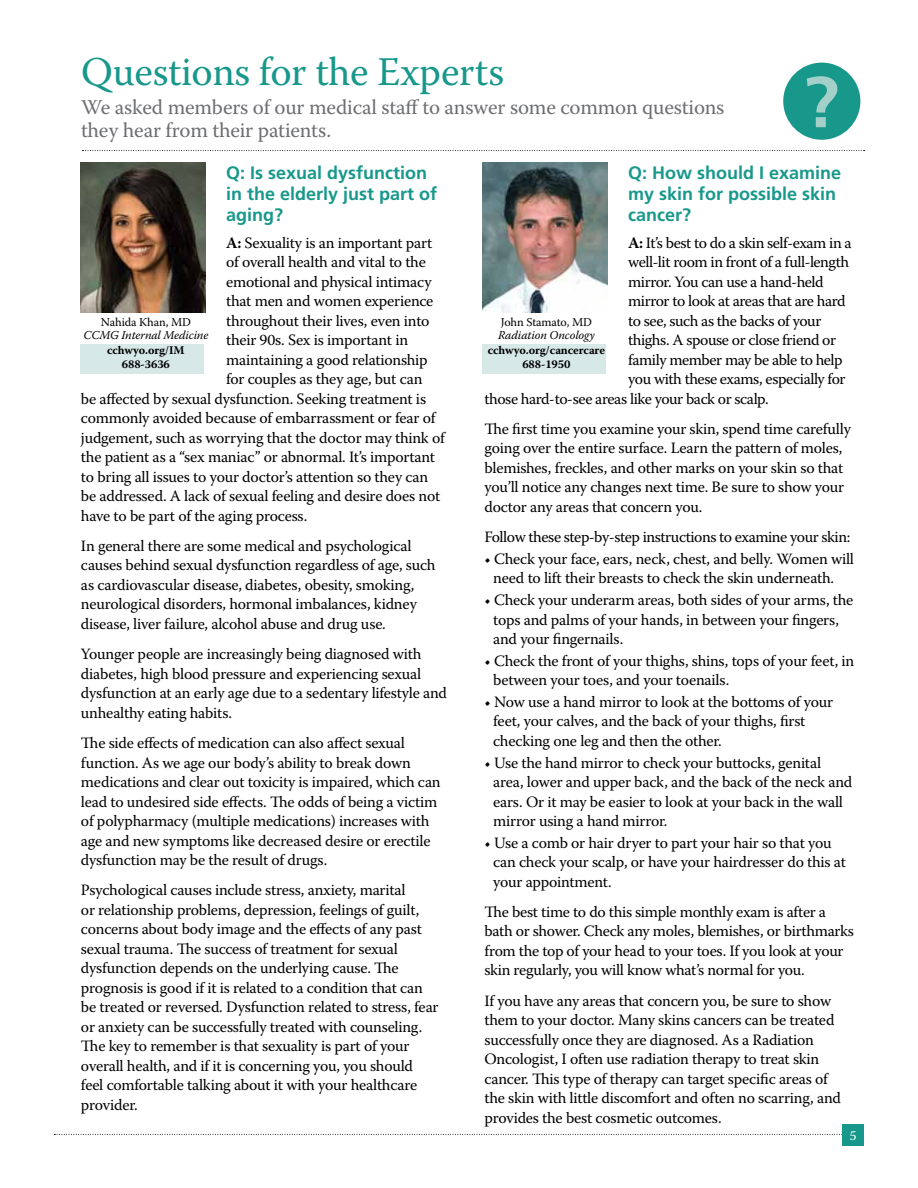
<style>
.page{position:relative;width:918px;height:1188px;background:#fff}
.page>*{position:absolute;margin:0;border:0;box-sizing:border-box;transform-origin:0 0}
.t1{font:700 71.85px "Frutiger";color:#a3d0c8}
.t2{font:40.5px "Warnock Pro";letter-spacing:-.01em;color:#18988b}
.t3{font:21px/22.5px "Warnock Pro";letter-spacing:-.01em;color:#6d6e71}
.t4{font:700 18px/21px "Frutiger";color:#18988b}
.t5{font:15.75px/19.5px "Warnock Pro";letter-spacing:-.015em;color:#000}
.t6{font:13.5px "Warnock Pro";color:#fff}
.t7{font:italic 12px "Warnock Pro";letter-spacing:-.01em;color:#000}
.t8{font:12px "Warnock Pro";letter-spacing:-.01em;color:#000}
.t9{font:700 11.7px/13.5px "Warnock Pro";letter-spacing:-.01em;color:#000;text-align:center}
.s1{font-weight:700}
</style>
<div class="page">
<div style="left:80px;top:345px;width:124px;height:29px;background:#d6e9e6"></div>
<div style="left:483px;top:345px;width:123px;height:29px;background:#d6e9e6"></div>
<svg style="left:54px;top:1134px;width:788px;height:1px"></svg>
<div style="left:842px;top:1124px;width:22px;height:22px;background:#18988b"></div>
<svg style="left:82px;top:150px;width:783px;height:1px"></svg>
<img style="left:483px;top:163px;width:125px;height:149px">
<div style="left:783px;top:63px;width:77px;height:77px;background:#18988b;border-radius:50%"></div>
<img style="left:81px;top:163px;width:125px;height:149px">
<h2 class="t2" style="left:81px;top:47px;width:425px">Questions for the Experts</h2>
<h3 class="t3" style="left:81px;top:96px;width:645px">We asked members of our medical staff to answer some common questions they hear from their patients.</h3>
<p class="t4" style="left:226px;top:163px;width:213px">Q: Is sexual dysfunction in the elderly just part of aging?</p>
<p class="t5" style="left:226px;top:232px;width:208px"><span class="s1">A:</span> Sexuality is an important part</p>
<p class="t5" style="left:226px;top:252px;width:201px">of overall health and vital to the</p>
<p class="t5" style="left:226px;top:271px;width:207px">emotional and physical intimacy</p>
<p class="t5" style="left:226px;top:291px;width:209px">that men and women experience</p>
<p class="t5" style="left:226px;top:310px;width:205px">throughout their lives, even into</p>
<p class="t5" style="left:226px;top:330px;width:184px">their 90s. Sex is important in</p>
<p class="t5" style="left:226px;top:349px;width:203px">maintaining a good relationship</p>
<p class="t5" style="left:226px;top:369px;width:198px">for couples as they age, but can</p>
<p class="t5" style="left:81px;top:388px;width:347px">be affected by sexual dysfunction. Seeking treatment is</p>
<p class="t5" style="left:81px;top:408px;width:356px">commonly avoided because of embarrassment or fear of</p>
<p class="t5" style="left:81px;top:427px;width:365px">judgement, such as worrying that the doctor may think of</p>
<p class="t5" style="left:81px;top:447px;width:356px">the patient as a “sex maniac” or abnormal. It’s important</p>
<p class="t5" style="left:81px;top:466px;width:349px">to bring all issues to your doctor’s attention so they can</p>
<p class="t5" style="left:81px;top:486px;width:361px">be addressed. A lack of sexual feeling and desire does not</p>
<p class="t5" style="left:81px;top:505px;width:228px">have to be part of the aging process.</p>
<p class="t5" style="left:81px;top:536px;width:356px">In general there are some medical and psychological causes behind sexual dysfunction regardless of age, such as cardiovascular disease, diabetes, obesity, smoking, neurological disorders, hormonal imbalances, kidney disease, liver failure, alcohol abuse and drug use.</p>
<p class="t5" style="left:81px;top:644px;width:368px">Younger people are increasingly being diagnosed with diabetes, high blood pressure and experiencing sexual dysfunction at an early age due to a sedentary lifestyle and unhealthy eating habits.</p>
<p class="t5" style="left:81px;top:733px;width:361px">The side effects of medication can also affect sexual function. As we age our body’s ability to break down medications and clear out toxicity is impaired, which can lead to undesired side effects. The odds of being a victim of polypharmacy (multiple medications) increases with age and new symptoms like decreased desire or erectile dysfunction may be the result of drugs.</p>
<p class="t5" style="left:81px;top:880px;width:359px">Psychological causes include stress, anxiety, marital<br>or relationship problems, depression, feelings of guilt, concerns about body image and the effects of any past sexual trauma. The success of treatment for sexual dysfunction depends on the underlying cause. The prognosis is good if it is related to a condition that can be treated or reversed. Dysfunction related to stress, fear or anxiety can be successfully treated with counseling.<br>The key to remember is that sexuality is part of your overall health, and if it is concerning you, you should feel comfortable talking about it with your healthcare provider.</p>
<h1 class="t1" style="left:803px;top:60px;width:37px">?</h1>
<p class="t4" style="left:628px;top:163px;width:215px">Q: How should I examine my skin for possible skin cancer?</p>
<p class="t5" style="left:628px;top:232px;width:225px"><span class="s1">A:</span> It’s best to do a skin self-exam in a</p>
<p class="t5" style="left:628px;top:252px;width:223px">well-lit room in front of a full-length</p>
<p class="t5" style="left:628px;top:271px;width:197px">mirror. You can use a hand-held</p>
<p class="t5" style="left:628px;top:291px;width:219px">mirror to look at areas that are hard</p>
<p class="t5" style="left:628px;top:310px;width:195px">to see, such as the backs of your</p>
<p class="t5" style="left:628px;top:330px;width:209px">thighs. A spouse or close friend or</p>
<p class="t5" style="left:628px;top:349px;width:216px">family member may be able to help</p>
<p class="t5" style="left:628px;top:369px;width:219px">you with these exams, especially for</p>
<p class="t5" style="left:485px;top:388px;width:286px">those hard-to-see areas like your back or scalp.</p>
<p class="t5" style="left:485px;top:419px;width:368px">The first time you examine your skin, spend time carefully going over the entire surface. Learn the pattern of moles, blemishes, freckles, and other marks on your skin so that you’ll notice any changes next time. Be sure to show your doctor any areas that concern you.</p>
<p class="t5" style="left:485px;top:527px;width:367px">Follow these step-by-step instructions to examine your skin:</p>
<p class="t5" style="left:493px;top:549px;width:362px;text-indent:-9px">• Check your face, ears, neck, chest, and belly. Women will need to lift their breasts to check the skin underneath.</p>
<p class="t5" style="left:493px;top:590px;width:362px;text-indent:-9px">• Check your underarm areas, both sides of your arms, the tops and palms of your hands, in between your fingers, and your fingernails.</p>
<p class="t5" style="left:493px;top:651px;width:363px;text-indent:-9px">• Check the front of your thighs, shins, tops of your feet, in between your toes, and your toenails.</p>
<p class="t5" style="left:493px;top:692px;width:342px;text-indent:-9px">• Now use a hand mirror to look at the bottoms of your feet, your calves, and the back of your thighs, first checking one leg and then the other.</p>
<p class="t5" style="left:493px;top:752px;width:361px;text-indent:-9px">• Use the hand mirror to check your buttocks, genital area, lower and upper back, and the back of the neck and ears. Or it may be easier to look at your back in the wall mirror using a hand mirror.</p>
<p class="t5" style="left:493px;top:832px;width:354px;text-indent:-9px">• Use a comb or hair dryer to part your hair so that you can check your scalp, or have your hairdresser do this at your appointment.</p>
<p class="t5" style="left:485px;top:902px;width:371px">The best time to do this simple monthly exam is after a bath or shower. Check any moles, blemishes, or birthmarks from the top of your head to your toes. If you look at your skin regularly, you will know what’s normal for you.</p>
<p class="t5" style="left:485px;top:991px;width:358px">If you have any areas that concern you, be sure to show them to your doctor. Many skins cancers can be treated successfully once they are diagnosed. As a Radiation Oncologist, I often use radiation therapy to treat skin cancer. This type of therapy can target specific areas of the skin with little discomfort and often no scarring, and provides the best cosmetic outcomes.</p>
<p class="t8" style="left:101px;top:314px;width:91px">Nahida Khan, MD</p>
<p class="t7" style="left:83px;top:328px;width:126px">CCMG Internal Medicine</p>
<p class="t9" style="left:107px;top:343px;width:79px">cchwyo.org/IM<br>688-3636</p>
<p class="t8" style="left:501px;top:314px;width:93px">John Stamato, MD</p>
<p class="t7" style="left:498px;top:328px;width:98px">Radiation Oncology</p>
<p class="t9" style="left:488px;top:343px;width:119px">cchwyo.org/cancercare<br>688-1950</p>
<p class="t6" style="left:850px;top:1127px;width:8px">5</p>
</div>
